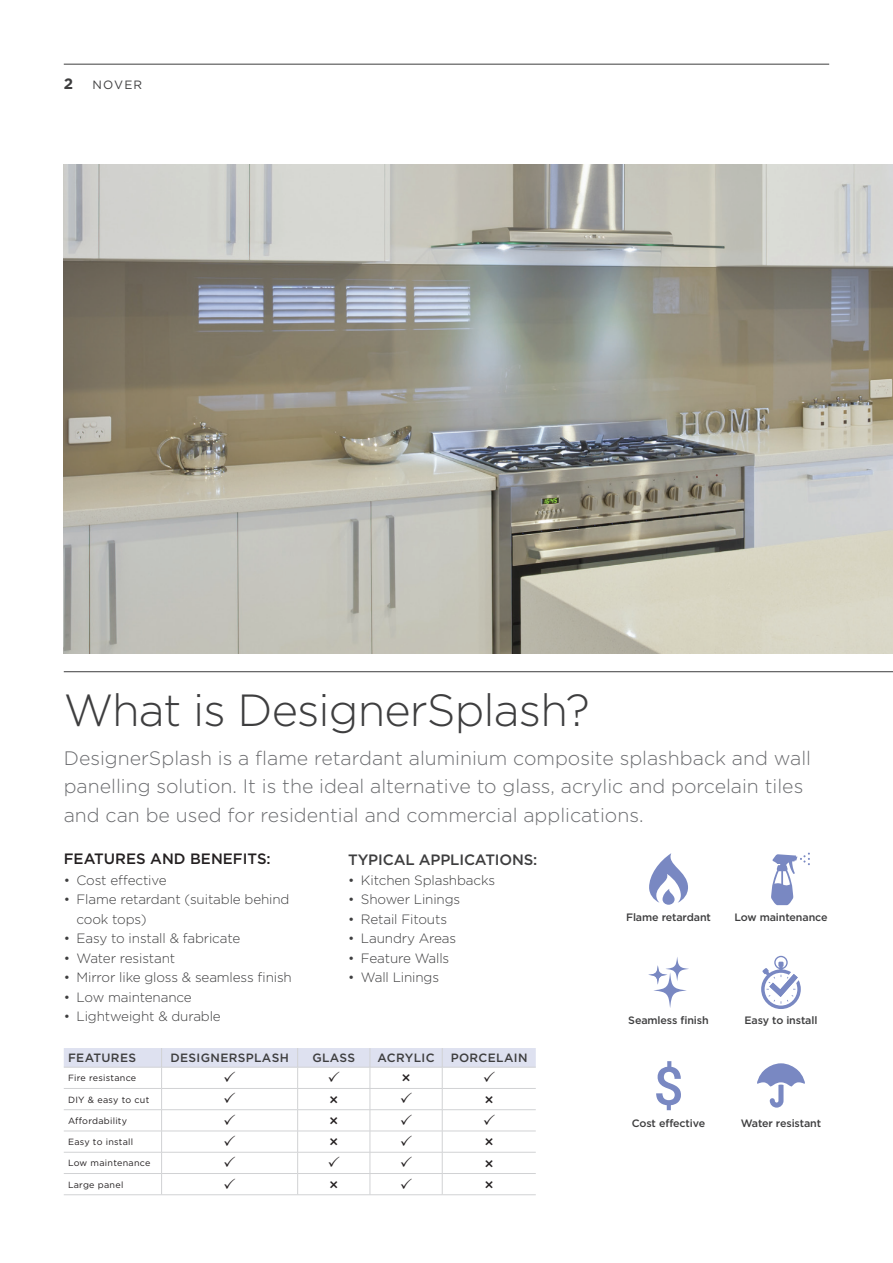
<style>
.page{position:relative;width:893px;height:1263px;background:#fff}
.page>*{position:absolute;margin:0;border:0;box-sizing:border-box;transform-origin:0 0}
.t1{font:300 45px "Gotham";letter-spacing:-.02em;color:#3e3e3f}
.C-Bodycopy_-_10pt{font:300 19.5px/28.5px "Gotham";color:#6c6d70}
.Style_Bullets{font:500 15px "Gotham";color:#231f20}
.Style_Bullets-2{font:500 15px "Gotham";letter-spacing:-.01em;color:#3e3e3f}
.t2{font:700 15px "Gotham";color:#3e3e3f}
.t3{font:300 13.5px/19.5px "Gotham";letter-spacing:-.01em;color:#3e3e3f}
._6pt_Text{font:500 12px "Gotham";letter-spacing:.03em;color:#3e3e3f}
.t4{font:12px "Gotham";letter-spacing:.1em;color:#3e3e3f}
.Bodycopy_-_A5{font:500 10.65px "Gotham";letter-spacing:-.01em;color:#3e3e3f}
._6pt_Text-2{font:9px "Gotham";letter-spacing:.03em;color:#231f20}
</style>
<div class="page">
<hr style="left:64px;top:64px;width:765px;height:1px;background:#3e3e3f">
<img style="left:64px;top:164px;width:829px;height:490px">
<hr style="left:64px;top:671px;width:829px;height:1px;background:#3e3e3f">
<svg style="left:649px;top:853px;width:39px;height:52px"></svg>
<svg style="left:771px;top:853px;width:39px;height:52px"></svg>
<svg style="left:757px;top:1063px;width:48px;height:44px"></svg>
<svg style="left:761px;top:956px;width:40px;height:53px"></svg>
<svg style="left:656px;top:1061px;width:25px;height:49px"></svg>
<svg style="left:648px;top:957px;width:41px;height:51px"></svg>
<hr style="left:64px;top:1194px;width:98px;height:1px;background:#d1d2d4">
<hr style="left:162px;top:1194px;width:136px;height:1px;background:#d1d2d4">
<hr style="left:298px;top:1194px;width:72px;height:1px;background:#d1d2d4">
<hr style="left:370px;top:1194px;width:72px;height:1px;background:#d1d2d4">
<hr style="left:442px;top:1194px;width:94px;height:1px;background:#d1d2d4">
<svg style="left:64px;top:1048px;width:472px;height:146px"></svg>
<p class="t2" style="left:64px;top:74px;width:11px">2</p>
<p class="t4" style="left:93px;top:77px;width:51px">NOVER</p>
<p class="t1" style="left:64px;top:682px;width:527px">What is DesignerSplash?</p>
<p class="C-Bodycopy_-_10pt" style="left:64px;top:743px;width:749px">DesignerSplash is a flame retardant aluminium composite splashback and wall panelling solution. It is the ideal alternative to glass, acrylic and porcelain tiles and can be used for residential and commercial applications.</p>
<p class="Style_Bullets" style="left:64px;top:849px;width:208px">FEATURES AND BENEFITS:</p>
<p class="t3" style="left:64px;top:870px;width:104px">• Cost effective</p>
<p class="t3" style="left:77px;top:889px;width:214px;text-indent:-13px">• Flame retardant (suitable behind cook tops)</p>
<p class="t3" style="left:64px;top:928px;width:178px">• Easy to install &amp; fabricate</p>
<p class="t3" style="left:64px;top:948px;width:113px">• Water resistant</p>
<p class="t3" style="left:64px;top:967px;width:230px">• Mirror like gloss &amp; seamless finish</p>
<p class="t3" style="left:64px;top:987px;width:130px">• Low maintenance</p>
<p class="t3" style="left:64px;top:1006px;width:159px">• Lightweight &amp; durable</p>
<p class="Style_Bullets-2" style="left:348px;top:850px;width:191px">TYPICAL APPLICATIONS:</p>
<p class="t3" style="left:348px;top:870px;width:148px">• Kitchen Splashbacks</p>
<p class="t3" style="left:348px;top:889px;width:114px">• Shower Linings</p>
<p class="t3" style="left:348px;top:909px;width:100px">• Retail Fitouts</p>
<p class="t3" style="left:348px;top:928px;width:110px">• Laundry Areas</p>
<p class="t3" style="left:348px;top:948px;width:103px">• Feature Walls</p>
<p class="t3" style="left:348px;top:967px;width:92px">• Wall Linings</p>
<p class="Bodycopy_-_A5" style="left:626px;top:910px;width:86px">Flame retardant</p>
<p class="Bodycopy_-_A5" style="left:734px;top:910px;width:95px">Low maintenance</p>
<p class="Bodycopy_-_A5" style="left:628px;top:1013px;width:82px">Seamless finish</p>
<p class="Bodycopy_-_A5" style="left:744px;top:1013px;width:75px">Easy to install</p>
<p class="_6pt_Text" style="left:68px;top:1050px;width:70px">FEATURES</p>
<p class="_6pt_Text" style="left:170px;top:1050px;width:120px">DESIGNERSPLASH</p>
<p class="_6pt_Text" style="left:312px;top:1050px;width:44px">GLASS</p>
<p class="_6pt_Text" style="left:378px;top:1050px;width:59px">ACRYLIC</p>
<p class="_6pt_Text" style="left:451px;top:1050px;width:78px">PORCELAIN</p>
<p class="_6pt_Text-2" style="left:68px;top:1072px;width:70px">Fire resistance</p>
<p class="_6pt_Text-2" style="left:68px;top:1094px;width:83px">DIY &amp; easy to cut</p>
<p class="_6pt_Text-2" style="left:68px;top:1115px;width:61px">Affordability</p>
<p class="_6pt_Text-2" style="left:68px;top:1136px;width:67px">Easy to install</p>
<p class="_6pt_Text-2" style="left:68px;top:1157px;width:84px">Low maintenance</p>
<p class="_6pt_Text-2" style="left:68px;top:1179px;width:57px">Large panel</p>
<p class="Bodycopy_-_A5" style="left:632px;top:1117px;width:75px">Cost effective</p>
<p class="Bodycopy_-_A5" style="left:741px;top:1117px;width:82px">Water resistant</p>
</div>
